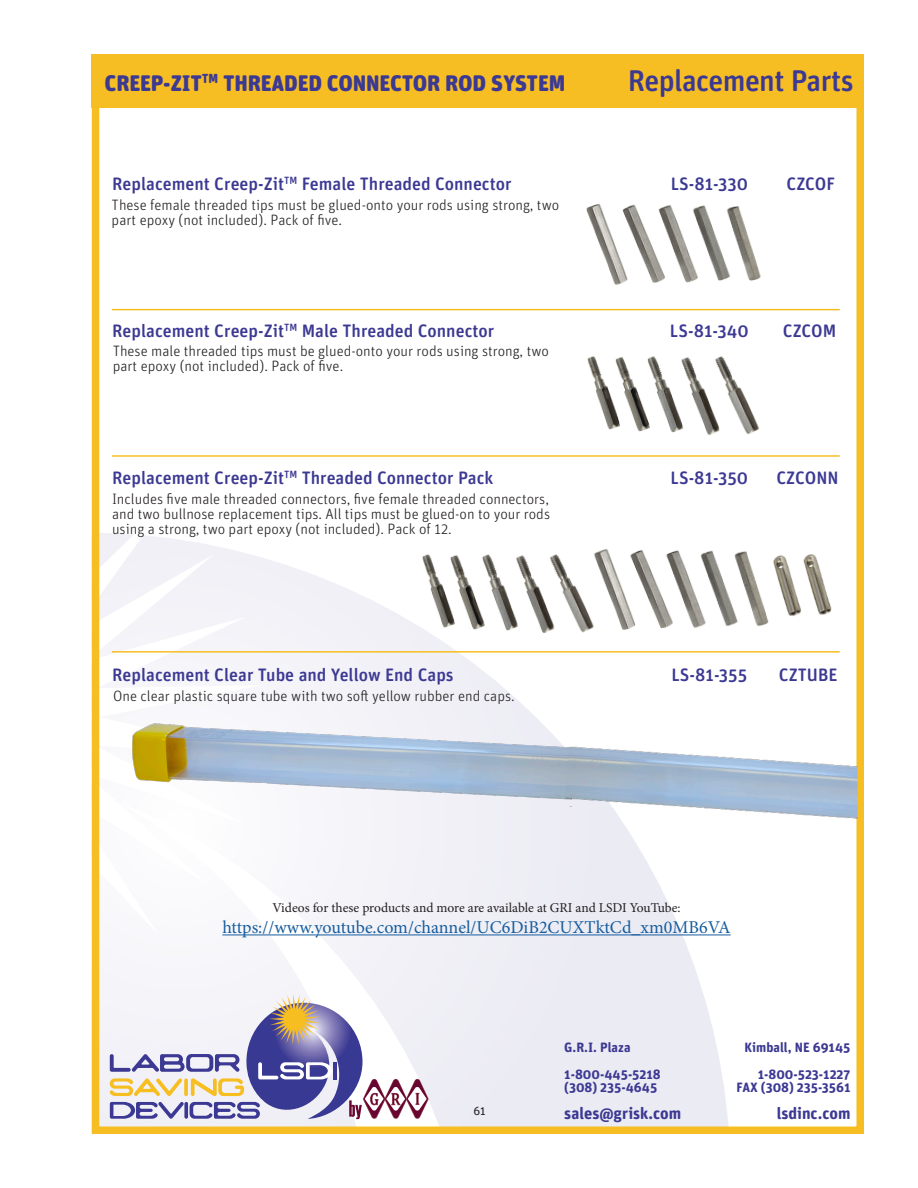
<style>
.page{position:relative;width:918px;height:1188px;background:#fff}
.page>*{position:absolute;margin:0;border:0;box-sizing:border-box;transform-origin:0 0}
.t1{font:500 30px "Unit Rounded Pro";letter-spacing:-.02em;color:#3c3993}
.t2{font:900 22.5px "Unit Rounded Pro";letter-spacing:-.01em;color:#3c3993}
.t3{font:500 18px "Unit Rounded Pro";color:#3c3993}
.t4{font:18px "Minion Pro";color:#175d9e}
.t5{font:700 16.5px "Unit Rounded Pro";color:#3c3993}
.t6{font:300 15px/15px "Unit Rounded Pro";color:#231f20}
.t7{font:700 13.5px "Unit Rounded Pro";color:#3c3993}
.t8{font:13.5px "Minion Pro";letter-spacing:-.005em;color:#231f20}
.t9{font:12px "Unit Rounded Pro";color:#231f20}
</style>
<div class="page">
<svg style="left:101px;top:558px;width:628px;height:567px"></svg>
<svg style="left:101px;top:533px;width:161px;height:438px"></svg>
<div style="left:92px;top:54px;width:772px;height:1080px;border:8px solid #f7be23"></div>
<div style="left:92px;top:54px;width:772px;height:54px;background:#f7be23"></div>
<svg style="left:110px;top:994px;width:320px;height:126px"></svg>
<hr style="left:112px;top:309px;width:728px;height:1px;background:#f7be23">
<hr style="left:112px;top:455px;width:728px;height:2px;background:#f7be23">
<hr style="left:112px;top:651px;width:728px;height:2px;background:#f7be23">
<img style="left:405px;top:554px;width:200px;height:90px">
<img style="left:577px;top:549px;width:192px;height:93px">
<img style="left:807px;top:554px;width:25px;height:61px">
<img style="left:773px;top:555px;width:34px;height:61px">
<img style="left:587px;top:356px;width:172px;height:79px">
<img style="left:586px;top:204px;width:175px;height:81px">
<img style="left:129px;top:714px;width:442px;height:93px">
<img style="left:565px;top:737px;width:293px;height:87px">
<hr style="left:222px;top:934px;width:509px;height:1px;background:#175d9e">
<p class="t2" style="left:105px;top:66px;width:462px">CREEP-ZIT<sup>TM</sup> THREADED CONNECTOR ROD SYSTEM</p>
<p class="t1" style="left:628px;top:59px;width:227px">Replacement Parts</p>
<p class="t3" style="left:112px;top:171px;width:401px">Replacement Creep-Zit<sup>TM</sup> Female Threaded Connector</p>
<p class="t3" style="left:671px;top:171px;width:79px">LS-81-330</p>
<p class="t3" style="left:787px;top:171px;width:50px">CZCOF</p>
<p class="t6" style="left:112px;top:197px;width:449px">These female threaded tips must be glued-onto your rods using strong, two part epoxy (not included). Pack of five.</p>
<p class="t3" style="left:112px;top:318px;width:384px">Replacement Creep-Zit<sup>TM</sup> Male Threaded Connector</p>
<p class="t3" style="left:670px;top:318px;width:80px">LS-81-340</p>
<p class="t3" style="left:783px;top:318px;width:55px">CZCOM</p>
<p class="t6" style="left:113px;top:343px;width:438px">These male threaded tips must be glued-onto your rods using strong, two part epoxy (not included). Pack of five.</p>
<p class="t3" style="left:112px;top:465px;width:383px">Replacement Creep-Zit<sup>TM</sup> Threaded Connector Pack</p>
<p class="t3" style="left:671px;top:465px;width:79px">LS-81-350</p>
<p class="t3" style="left:776px;top:465px;width:64px">CZCONN</p>
<p class="t6" style="left:112px;top:491px;width:440px;text-align:justify">Includes five male threaded connectors, five female threaded connectors, and two bullnose replacement tips. All tips must be glued-on to your rods using a strong, two part epoxy (not included). Pack of 12.</p>
<p class="t3" style="left:112px;top:662px;width:343px">Replacement Clear Tube and Yellow End Caps</p>
<p class="t3" style="left:671px;top:662px;width:77px">LS-81-355</p>
<p class="t3" style="left:779px;top:662px;width:60px">CZTUBE</p>
<p class="t6" style="left:113px;top:688px;width:403px">One clear plastic square tube with two soft yellow rubber end caps.</p>
<p class="t8" style="left:272px;top:898px;width:410px">Videos for these products and more are available at GRI and LSDI YouTube:</p>
<p class="t4" style="left:222px;top:915px;width:510px">https://www.youtube.com/channel/UC6DiB2CUXTktCd_xm0MB6VA</p>
<p class="t7" style="left:564px;top:1037px;width:68px">G.R.I. Plaza</p>
<p class="t7" style="left:745px;top:1037px;width:107px">Kimball, NE 69145</p>
<p class="t7" style="left:564px;top:1064px;width:98px">1-800-445-5218</p>
<p class="t7" style="left:758px;top:1064px;width:94px">1-800-523-1227</p>
<p class="t7" style="left:564px;top:1078px;width:95px">(308) 235-4645</p>
<p class="t7" style="left:737px;top:1078px;width:115px">FAX (308) 235-3561</p>
<p class="t9" style="left:473px;top:1103px;width:14px">61</p>
<p class="t5" style="left:564px;top:1102px;width:119px">sales@grisk.com</p>
<p class="t5" style="left:777px;top:1102px;width:75px">lsdinc.com</p>
</div>
